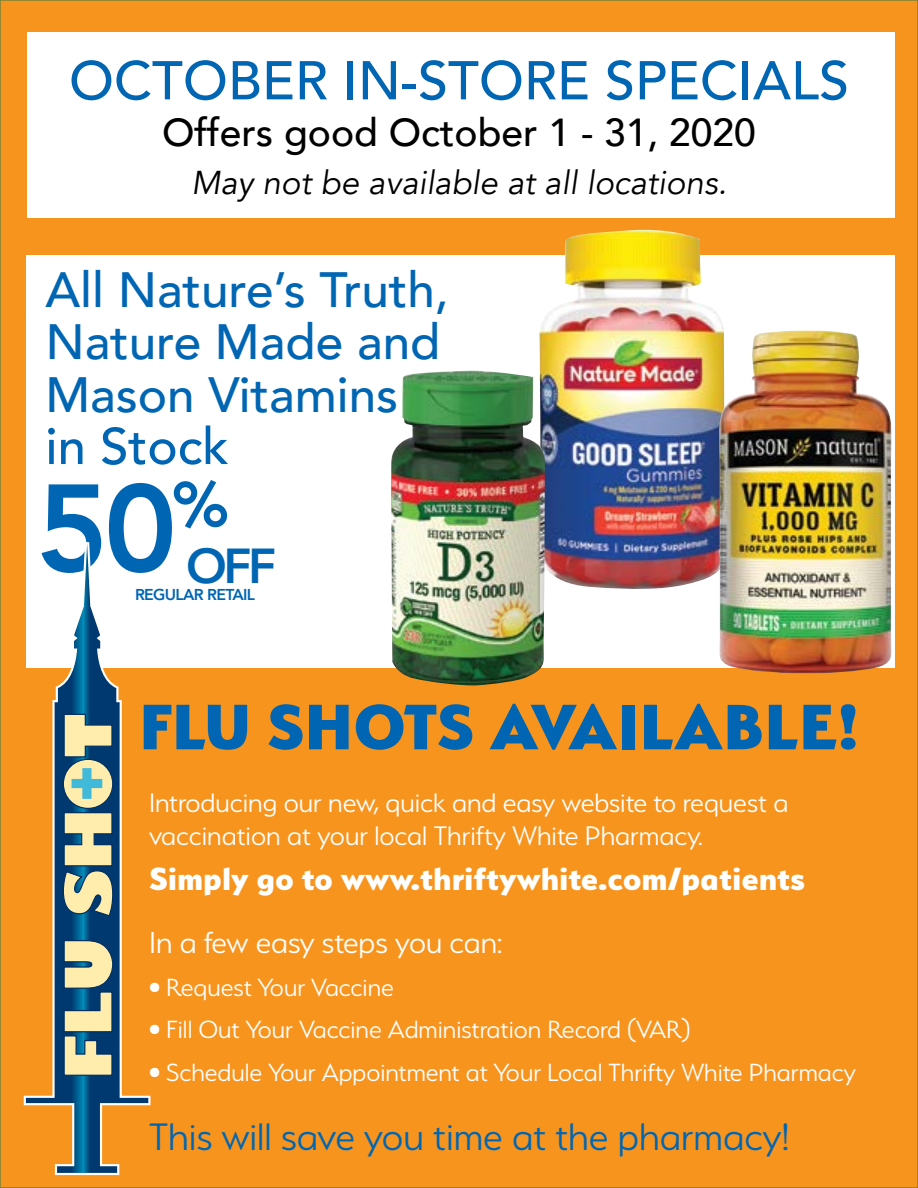
<style>
.page{position:relative;width:918px;height:1188px;background:#f7941e}
.page>*{position:absolute;margin:0;border:0;box-sizing:border-box;transform-origin:0 0}
.t1{font:800 123px "Avenir";color:#0066b3}
.t2{font:800 71.7px "Serenity";color:#0066b3}
.t3{font:500 54px "Avenir";color:#0066b3}
.t4{font:500 51px "Avenir";color:#0066b3}
.t5{font:500 49.5px/52.5px "Avenir";color:#0066b3}
.t6{font:800 48.9px "Avenir";color:#0066b3}
.t7{font:300 42.9px "Serenity";color:#0066b3}
.t8{font:500 39px "Avenir";color:#000}
.t9{font:800 36px "Serenity";color:#fff}
.t10{font:300 33.9px "Serenity";color:#fff}
.t11{font:italic 33px "Avenir";color:#000}
.t12{font:300 30px/33px "Serenity";color:#fff}
.t13{font:300 27.9px "Serenity";color:#fff}
.t14{font:800 15.75px "Avenir";letter-spacing:-.04em;color:#0066b3}
</style>
<div class="page">
<div style="left:27px;top:32px;width:867px;height:186px;background:#fff"></div>
<div style="left:26px;top:255px;width:868px;height:412px;background:#fff"></div>
<svg style="left:26px;top:544px;width:122px;height:629px"></svg>
<svg style="left:63px;top:939px;width:51px;height:137px;background:#99a896"></svg>
<svg style="left:62px;top:713px;width:52px;height:204px;background:#97a898"></svg>
<img style="left:539px;top:230px;width:185px;height:359px">
<img style="left:391px;top:371px;width:155px;height:315px">
<img style="left:718px;top:330px;width:175px;height:343px">
<h3 class="t3" style="left:69px;top:34px;width:782px">OCTOBER IN-STORE SPECIALS</h3>
<h3 class="t8" style="left:162px;top:99px;width:595px">Offers good October 1 - 31, 2020</h3>
<p class="t11" style="left:191px;top:163px;width:537px">May not be available at all locations.</p>
<h3 class="t5" style="left:45px;top:260px;width:405px">All Nature’s Truth,<br>Nature Made and<br>Mason Vitamins</h3>
<h3 class="t4" style="left:45px;top:402px;width:185px">in Stock</h3>
<h1 class="t1" style="left:36px;top:433px;width:194px">50<sup>%</sup></h1>
<h3 class="t6" style="left:186px;top:527px;width:92px">OFF</h3>
<p class="t14" style="left:135px;top:582px;width:122px">REGULAR RETAIL</p>
<h2 class="t2" style="left:139px;top:686px;width:721px">FLU SHOTS AVAILABLE!</h2>
<p class="t12" style="left:149px;top:786px;width:641px">Introducing our new, quick and easy website to request a vaccination at your local Thrifty White Pharmacy.</p>
<p class="t9" style="left:149px;top:858px;width:658px">Simply go to www.thriftywhite.com/patients</p>
<p class="t10" style="left:149px;top:925px;width:355px">In a few easy steps you can:</p>
<p class="t13" style="left:149px;top:973px;width:246px">• Request Your Vaccine</p>
<p class="t13" style="left:149px;top:1015px;width:543px">• Fill Out Your Vaccine Administration Record (VAR)</p>
<p class="t13" style="left:149px;top:1057px;width:708px">• Schedule Your Appointment at Your Local Thrifty White Pharmacy</p>
<h3 class="t7" style="left:149px;top:1114px;width:642px">This will save you time at the pharmacy!</h3>
</div>
